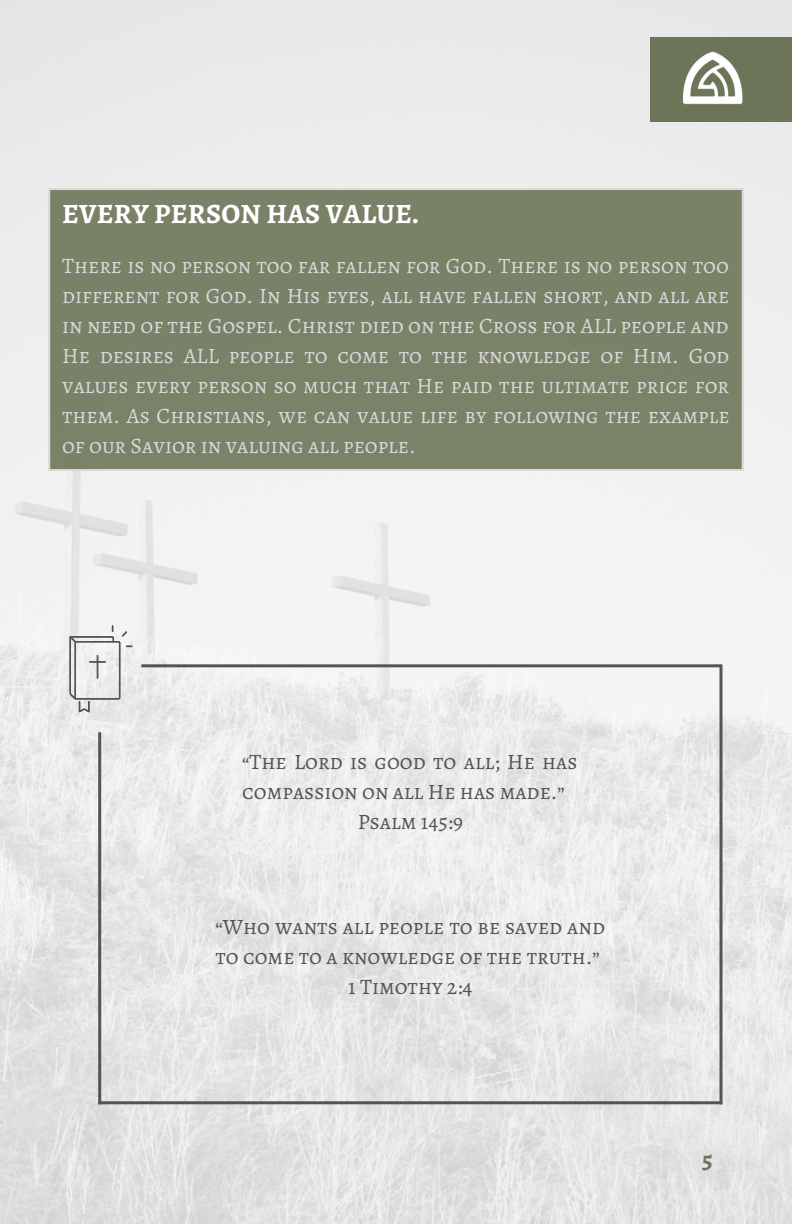
<style>
.page{position:relative;width:792px;height:1224px;background:#fff}
.page>*{position:absolute;margin:0;border:0;box-sizing:border-box;transform-origin:0 0}
.t1{font:700 28px "Alegreya SC";letter-spacing:.01em;color:#fff}
.t2{font:700 25px "Alegreya SC";color:#6c7558}
.t3{font:22px/30px "Alegreya SC";color:#d9d9d9;text-align:justify}
.t4{font:22px/30px "Alegreya SC";color:#545454;text-align:center}
</style>
<div class="page">
<img style="left:0;top:0;width:792px;height:1224px">
<div style="left:49px;top:189px;width:694px;height:282px;background:#798268"></div>
<div style="left:650px;top:37px;width:142px;height:84px;background:#6c7558"></div>
<img style="left:682px;top:51px;width:61px;height:54px">
<hr style="left:720px;top:665px;width:3px;height:439px;background:#545454">
<svg style="left:70px;top:625px;width:62px;height:87px"></svg>
<hr style="left:141px;top:664px;width:581px;height:3px;background:#545454">
<hr style="left:98px;top:1101px;width:624px;height:3px;background:#545454">
<hr style="left:98px;top:732px;width:3px;height:372px;background:#545454">
<p class="t1" style="left:62px;top:195px;width:358px">EVERY PERSON HAS VALUE.</p>
<p class="t3" style="left:62px;top:251px;width:669px">There is no person too far fallen for God. There is no person too different for God. In His eyes, all have fallen short, and all are in need of the Gospel. Christ died on the Cross for ALL people and He desires ALL people to come to the knowledge of Him. God values every person so much that He paid the ultimate price for them. As Christians, we can value life by following the example of our Savior in valuing all people.</p>
<p class="t4" style="left:242px;top:746px;width:337px">“The Lord is good to all; He has compassion on all He has made.”<br>Psalm 145:9</p>
<p class="t4" style="left:215px;top:911px;width:391px">“Who wants all people to be saved and to come to a knowledge of the truth.”<br>1 Timothy 2:4</p>
<p class="t2" style="left:702px;top:1142px;width:12px">5</p>
</div>
